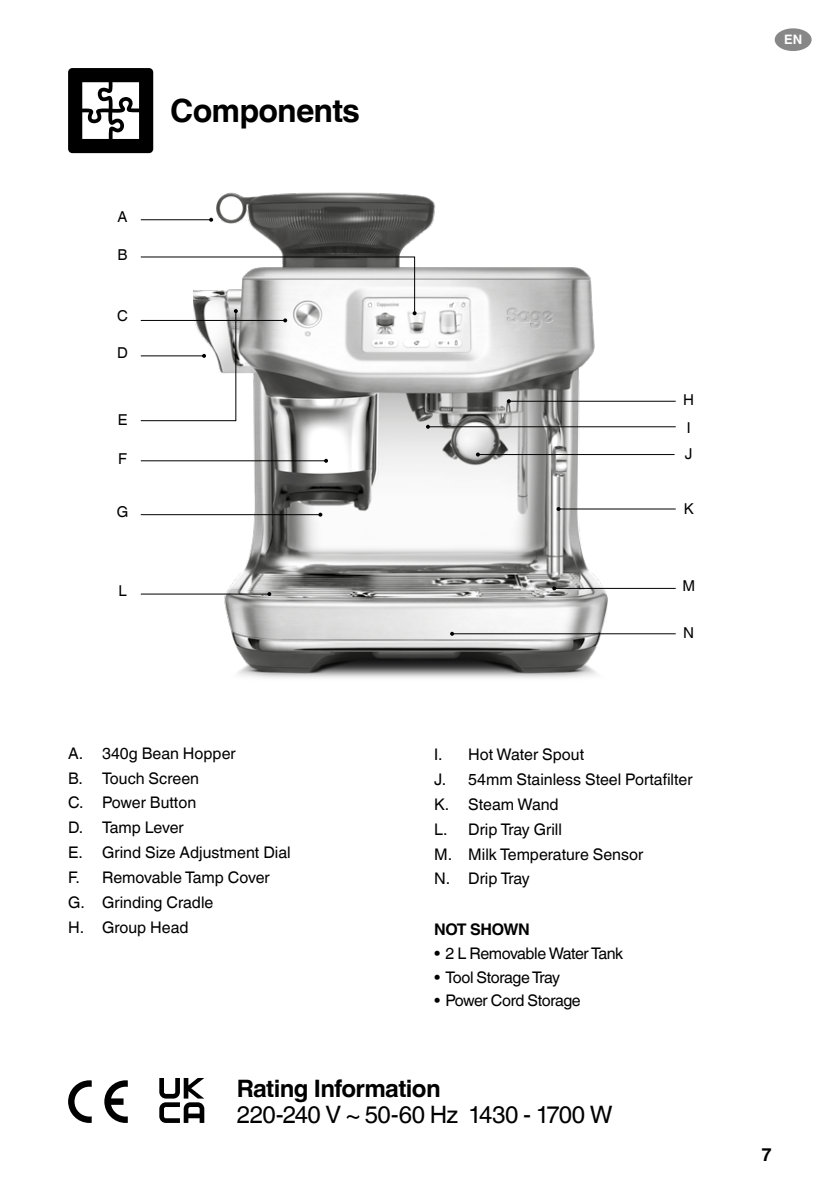
<style>
.page{position:relative;width:840px;height:1191px;background:#fff}
.page>*{position:absolute;margin:0;border:0;box-sizing:border-box;transform-origin:0 0}
.t1{font:700 32px "Helvetica World";letter-spacing:-.025em;color:#000}
.t2{font:24px "Helvetica World";letter-spacing:-.025em;color:#000}
.t3{font:700 24px "Helvetica World";letter-spacing:-.025em;color:#000}
.t4{font:700 18px "Helvetica World";color:#000}
.t5{font:16px/24.8px "Helvetica World";color:#000}
.t6{font:16px "Helvetica World";letter-spacing:-.025em;color:#000}
.t7{font:700 16px "Helvetica World";letter-spacing:-.025em;color:#000}
.t8{font:15px/28px "Helvetica World";color:#000}
.t9{font:700 13px "Helvetica World";color:#fff}
</style>
<div class="page">
<div style="left:774px;top:28px;width:37px;height:23px;background:#878787;border-radius:50%"></div>
<div style="left:68px;top:68px;width:85px;height:85px;background:#000;border-radius:4px"></div>
<svg style="left:82px;top:82px;width:57px;height:57px"></svg>
<svg style="left:104px;top:1080px;width:24px;height:43px"></svg>
<svg style="left:68px;top:1080px;width:24px;height:43px"></svg>
<svg style="left:159px;top:1078px;width:45px;height:45px"></svg>
<img style="left:194px;top:192px;width:482px;height:486px">
<hr style="left:141px;top:219px;width:70px;height:1px;background:#000">
<svg style="left:209px;top:218px;width:4px;height:4px"></svg>
<svg style="left:140px;top:256px;width:276px;height:166px"></svg>
<hr style="left:141px;top:460px;width:185px;height:1px;background:#000">
<svg style="left:324px;top:459px;width:4px;height:4px"></svg>
<hr style="left:141px;top:514px;width:179px;height:1px;background:#000">
<svg style="left:318px;top:512px;width:4px;height:4px"></svg>
<hr style="left:508px;top:401px;width:167px;height:1px;background:#000">
<svg style="left:506px;top:399px;width:4px;height:4px"></svg>
<hr style="left:428px;top:426px;width:247px;height:1px;background:#000">
<svg style="left:426px;top:425px;width:4px;height:4px"></svg>
<hr style="left:477px;top:454px;width:197px;height:1px;background:#000">
<svg style="left:475px;top:452px;width:4px;height:4px"></svg>
<hr style="left:558px;top:508px;width:117px;height:1px;background:#000">
<svg style="left:556px;top:507px;width:4px;height:4px"></svg>
<hr style="left:554px;top:588px;width:121px;height:1px;background:#000">
<svg style="left:552px;top:586px;width:4px;height:4px"></svg>
<hr style="left:141px;top:593px;width:128px;height:1px;background:#000">
<svg style="left:267px;top:592px;width:4px;height:4px"></svg>
<hr style="left:452px;top:633px;width:223px;height:1px;background:#000">
<svg style="left:450px;top:632px;width:4px;height:4px"></svg>
<p class="t8" style="left:117px;top:203px;width:12px">A</p>
<p class="t8" style="left:117px;top:241px;width:12px">B</p>
<p class="t8" style="left:117px;top:302px;width:12px">C</p>
<p class="t8" style="left:117px;top:339px;width:12px">D</p>
<p class="t8" style="left:118px;top:405px;width:11px">E</p>
<p class="t8" style="left:118px;top:445px;width:10px">F</p>
<h1 class="t1" style="left:170px;top:92px;width:191px">Components</h1>
<p class="t8" style="left:683px;top:386px;width:12px">H<br>I</p>
<p class="t8" style="left:684px;top:439px;width:9px">J</p>
<p class="t8" style="left:117px;top:497px;width:13px">G</p>
<p class="t8" style="left:683px;top:495px;width:12px">K</p>
<p class="t8" style="left:118px;top:577px;width:10px">L</p>
<p class="t8" style="left:682px;top:572px;width:14px">M</p>
<p class="t8" style="left:683px;top:619px;width:12px">N</p>
<p class="t5" style="left:68px;top:740px;width:224px">A. 340g Bean Hopper<br>B. Touch Screen<br>C. Power Button<br>D. Tamp Lever<br>E. Grind Size Adjustment Dial<br>F. Removable Tamp Cover<br>G. Grinding Cradle<br>H. Group Head</p>
<p class="t5" style="left:434px;top:742px;width:260px">I. Hot Water Spout<br>J. 54mm Stainless Steel Portafilter<br>K. Steam Wand<br>L. Drip Tray Grill<br>M. Milk Temperature Sensor<br>N. Drip Tray</p>
<p class="t7" style="left:434px;top:920px;width:97px">NOT SHOWN</p>
<p class="t6" style="left:434px;top:944px;width:190px">• 2 L Removable Water Tank</p>
<p class="t6" style="left:434px;top:968px;width:127px">• Tool Storage Tray</p>
<p class="t6" style="left:434px;top:991px;width:148px">• Power Cord Storage</p>
<h2 class="t3" style="left:237px;top:1074px;width:205px">Rating Information</h2>
<h2 class="t2" style="left:237px;top:1100px;width:377px">220-240 V ~ 50-60 Hz 1430 - 1700 W</h2>
<p class="t9" style="left:783px;top:32px;width:20px">EN</p>
<p class="t4" style="left:761px;top:1143px;width:12px">7</p>
</div>
